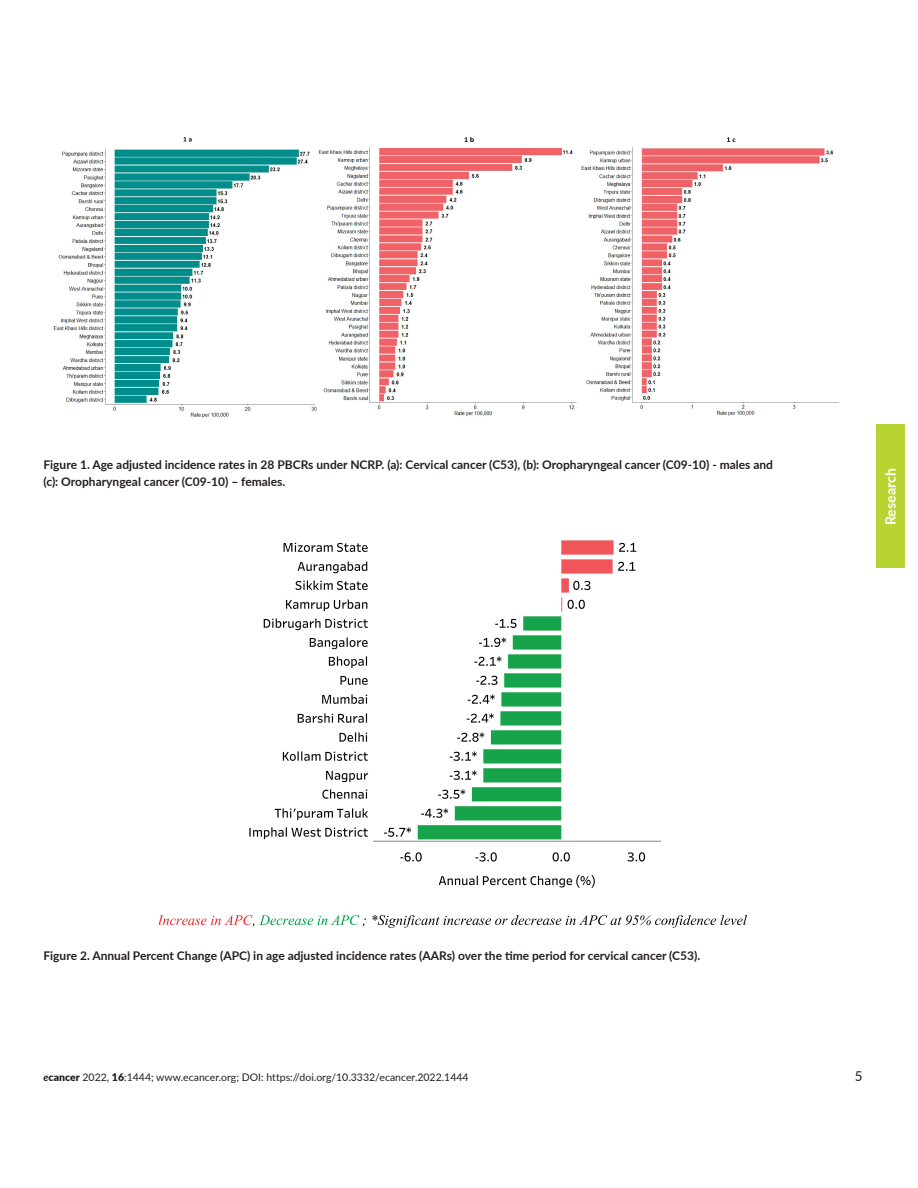
<style>
.page{position:relative;width:918px;height:1188px;background:#fff}
.page>*{position:absolute;margin:0;border:0;box-sizing:border-box;transform-origin:0 0}
.t1{font:700 14.25px "Lato";color:#fff}
.t2{font:13.5px "Lato";color:#231f20}
.t3{font:700 12px/16.5px "Lato";color:#231f20}
.t4{font:10.5px "Lato";color:#231f20}
.s1{font-weight:700;font-style:italic}
.s2{font-weight:900}
</style>
<div class="page">
<div style="left:876px;top:425px;width:29px;height:143px;background:#b8d432"></div>
<img style="left:53px;top:137px;width:786px;height:281px">
<img style="left:160px;top:540px;width:586px;height:388px">
<p class="t3" style="left:44px;top:456px;width:731px">Figure 1. Age adjusted incidence rates in 28 PBCRs under NCRP. (a): Cervical cancer (C53), (b): Oropharyngeal cancer (C09-10) - males and (c): Oropharyngeal cancer (C09-10) – females.</p>
<p class="t1" style="left:880px;top:525px;width:59px;rotate:-90deg">Research</p>
<p class="t3" style="left:44px;top:947px;width:658px">Figure 2. Annual Percent Change (APC) in age adjusted incidence rates (AARs) over the time period for cervical cancer (C53).</p>
<p class="t4" style="left:44px;top:1070px;width:427px"><span class="s1">e</span><span class="s2">cancer</span> 2022, <span class="s2">16</span>:1444; www.ecancer.org; DOI: https://doi.org/10.3332/ecancer.2022.1444</p>
<p class="t2" style="left:855px;top:1067px;width:9px">5</p>
</div>
